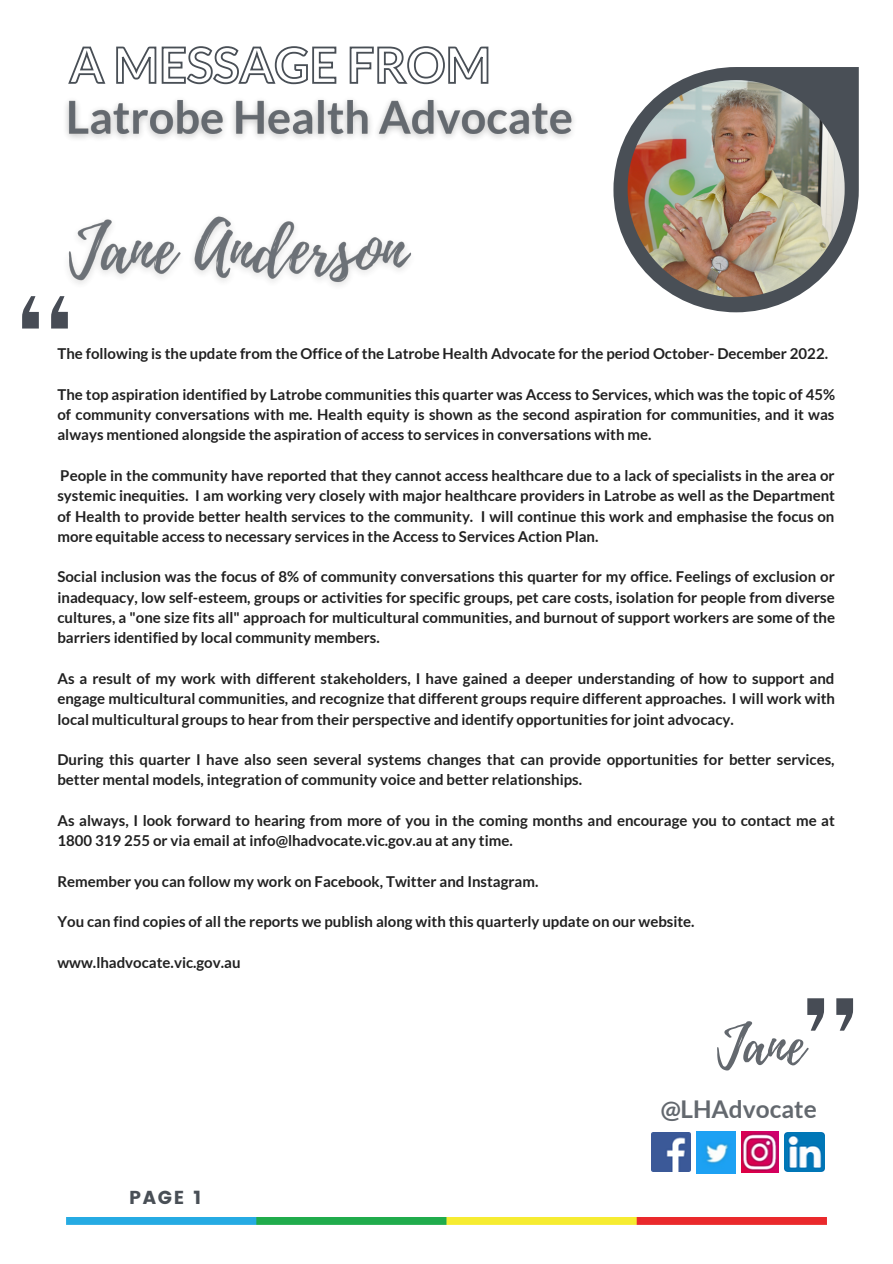
<style>
.page{position:relative;width:893px;height:1264px;background:#fff}
.page>*{position:absolute;margin:0;border:0;box-sizing:border-box;transform-origin:0 0}
.t1{font:56.25px "Playlist Script";color:#494f56}
.t2{font:700 24.45px "Lato";color:#494f56}
.t3{font:18.75px "Poppins";color:#494f56}
.t4{font:700 15px/20.2px "Lato";color:#000;text-align:justify}
</style>
<div class="page">
<img style="left:66px;top:1217px;width:760px;height:7px">
<svg style="left:51px;top:307px;width:17px;height:21px"></svg>
<svg style="left:22px;top:296px;width:17px;height:32px"></svg>
<svg style="left:807px;top:998px;width:17px;height:32px"></svg>
<svg style="left:836px;top:998px;width:17px;height:32px"></svg>
<img style="left:784px;top:1132px;width:40px;height:39px">
<img style="left:741px;top:1131px;width:37px;height:41px">
<img style="left:651px;top:1132px;width:39px;height:39px">
<img style="left:696px;top:1131px;width:39px;height:42px">
<svg style="left:613px;top:67px;width:245px;height:245px"></svg>
<img style="left:627px;top:80px;width:217px;height:217px">
<svg style="left:69px;top:46px;width:420px;height:34px"></svg>
<img style="left:54px;top:80px;width:520px;height:244px">
<img style="left:55px;top:190px;width:368px;height:128px">
<p class="t4" style="left:57px;top:343px;width:772px">The following is the update from the Office of the Latrobe Health Advocate for the period October- December 2022.</p>
<p class="t4" style="left:57px;top:384px;width:779px">The top aspiration identified by Latrobe communities this quarter was Access to Services, which was the topic of 45% of community conversations with me. Health equity is shown as the second aspiration for communities, and it was always mentioned alongside the aspiration of access to services in conversations with me.</p>
<p class="t4" style="left:57px;top:465px;width:779px">People in the community have reported that they cannot access healthcare due to a lack of specialists in the area or systemic inequities. I am working very closely with major healthcare providers in Latrobe as well as the Department of Health to provide better health services to the community. I will continue this work and emphasise the focus on more equitable access to necessary services in the Access to Services Action Plan.</p>
<p class="t4" style="left:57px;top:566px;width:779px">Social inclusion was the focus of 8% of community conversations this quarter for my office. Feelings of exclusion or inadequacy, low self-esteem, groups or activities for specific groups, pet care costs, isolation for people from diverse cultures, a "one size fits all" approach for multicultural communities, and burnout of support workers are some of the barriers identified by local community members.</p>
<p class="t4" style="left:57px;top:668px;width:779px">As a result of my work with different stakeholders, I have gained a deeper understanding of how to support and engage multicultural communities, and recognize that different groups require different approaches. I will work with local multicultural groups to hear from their perspective and identify opportunities for joint advocacy.</p>
<p class="t4" style="left:57px;top:749px;width:778px">During this quarter I have also seen several systems changes that can provide opportunities for better services, better mental models, integration of community voice and better relationships.</p>
<p class="t4" style="left:57px;top:810px;width:779px">As always, I look forward to hearing from more of you in the coming months and encourage you to contact me at<br>1800 319 255 or via email at info@lhadvocate.vic.gov.au at any time.</p>
<p class="t4" style="left:57px;top:870px;width:482px">Remember you can follow my work on Facebook, Twitter and Instagram.</p>
<p class="t4" style="left:57px;top:911px;width:638px">You can find copies of all the reports we publish along with this quarterly update on our website.</p>
<p class="t4" style="left:57px;top:952px;width:185px">www.lhadvocate.vic.gov.au</p>
<h1 class="t1" style="left:717px;top:1004px;width:89px">Jane</h1>
<p class="t3" style="left:129px;top:1186px;width:74px">PAGE 1</p>
<h2 class="t2" style="left:660px;top:1094px;width:158px">@LHAdvocate</h2>
</div>
